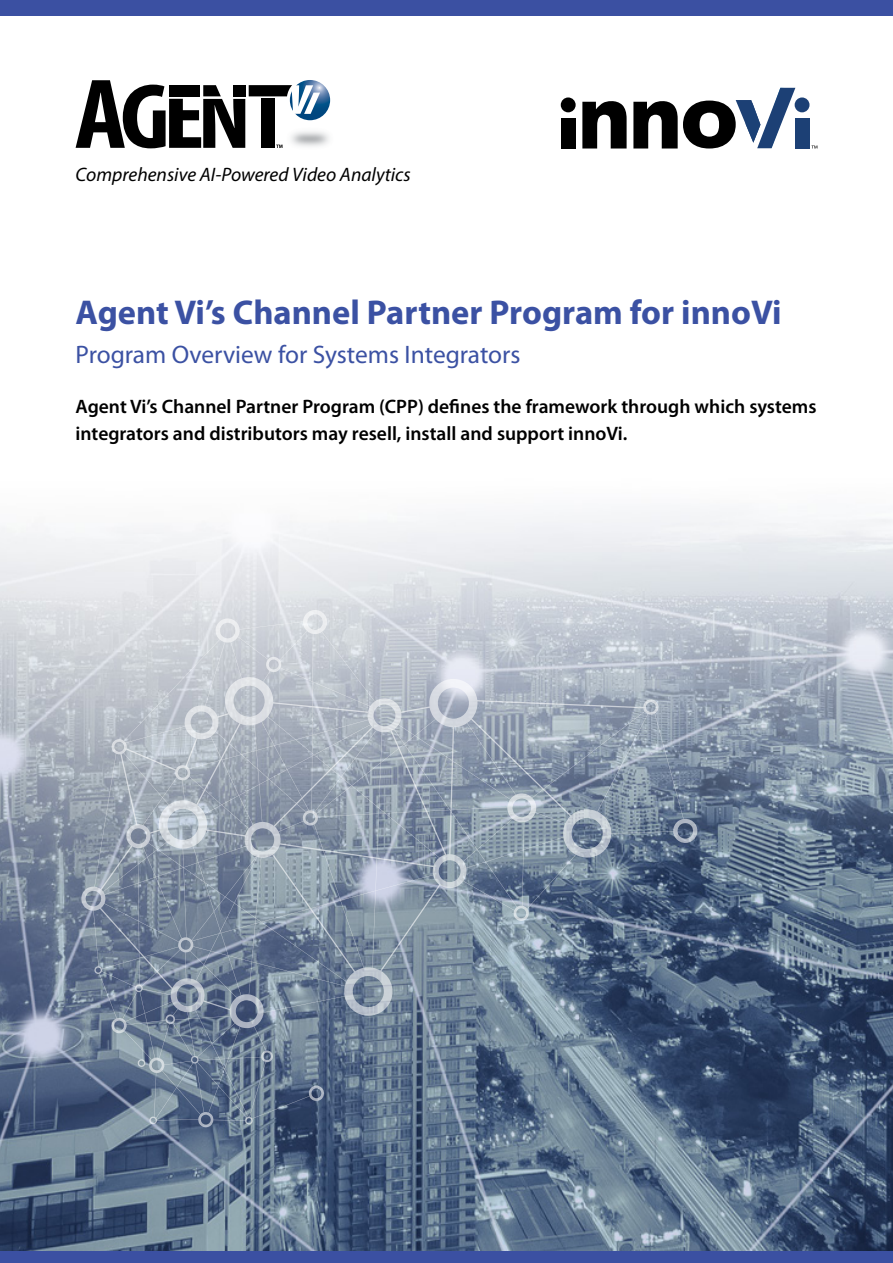
<style>
.page{position:relative;width:893px;height:1263px;background:#fff}
.page>*{position:absolute;margin:0;border:0;box-sizing:border-box;transform-origin:0 0}
.t1{font:700 34.5px "Myriad Pro";color:#3b51a3}
.t2{font:25.35px "Myriad Pro";color:#3b51a3}
.t3{font:600 19.5px/27px "Myriad Pro";color:#000}
.t4{font:italic 19.5px "Myriad Pro";color:#000}
</style>
<div class="page">
<img style="left:0;top:511px;width:893px;height:741px">
<svg style="left:80px;top:610px;width:619px;height:517px;background:#8896a8"></svg>
<div style="left:0;top:1252px;width:893px;height:11px;background:#3b50a2"></div>
<div style="left:0;top:0;width:893px;height:15px;background:#3b50a2"></div>
<img style="left:320px;top:82px;width:11px;height:64px">
<svg style="left:290px;top:80px;width:40px;height:40px"></svg>
<svg style="left:76px;top:80px;width:244px;height:68px"></svg>
<div style="left:261px;top:99px;width:14px;height:49px;background:#000"></div>
<div style="left:795px;top:118px;width:15px;height:30px;background:#1c4075"></div>
<div style="left:795px;top:97px;width:14px;height:15px;background:#1c4075;border-radius:50%"></div>
<div style="left:561px;top:118px;width:15px;height:30px;background:#000"></div>
<div style="left:561px;top:97px;width:15px;height:15px;background:#000;border-radius:50%"></div>
<svg style="left:812px;top:145px;width:5px;height:3px"></svg>
<svg style="left:582px;top:101px;width:45px;height:47px"></svg>
<svg style="left:633px;top:88px;width:162px;height:61px"></svg>
<p class="t4" style="left:76px;top:163px;width:337px">Comprehensive AI-Powered Video Analytics</p>
<h1 class="t1" style="left:76px;top:290px;width:707px">Agent Vi’s Channel Partner Program for innoVi</h1>
<p class="t2" style="left:76px;top:339px;width:446px">Program Overview for Systems Integrators</p>
<p class="t3" style="left:76px;top:392px;width:742px">Agent Vi’s Channel Partner Program (CPP) defines the framework through which systems integrators and distributors may resell, install and support innoVi.</p>
</div>
